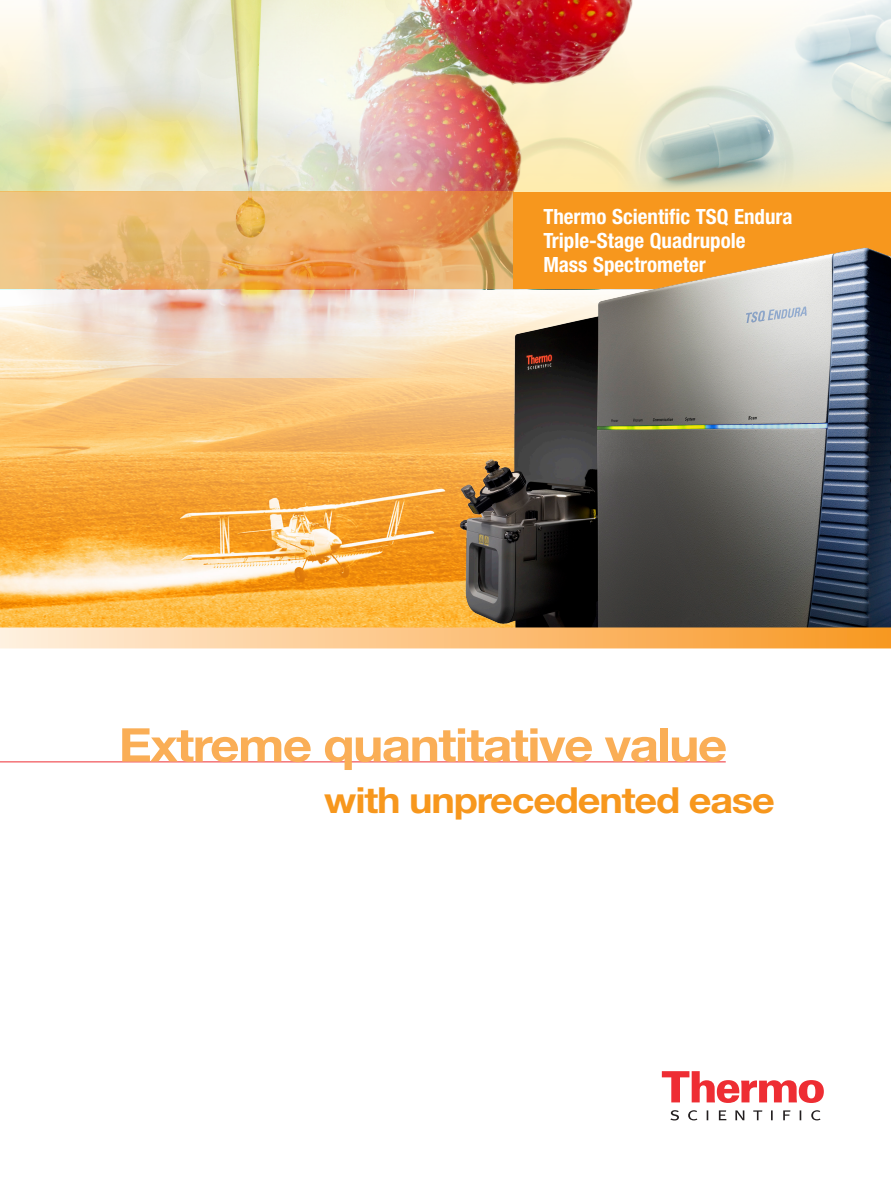
<style>
.page{position:relative;width:891px;height:1188px;background:#fff}
.page>*{position:absolute;margin:0;border:0;box-sizing:border-box;transform-origin:0 0}
.t1{font:700 46.5px "Helvetica Neue LT Std";letter-spacing:-.03em;color:#faae56;scale:1.1 1}
.t2{font:700 36px "Helvetica Neue LT Std";letter-spacing:-.03em;color:#f7971d;scale:1.1 1}
.t3{font:700 condensed 21px/24px "Helvetica Neue LT Std";color:#fff}
</style>
<div class="page">
<svg style="left:662px;top:1071px;width:162px;height:32px"></svg>
<svg style="left:670px;top:1110px;width:151px;height:10px"></svg>
<hr style="left:0;top:762px;width:726px;height:1px;background:#ee2d33">
<div style="left:514px;top:192px;width:377px;height:97px;background:#f7971d"></div>
<img style="left:0;top:378px;width:393px;height:249px">
<img style="left:0;top:0;width:466px;height:378px">
<img style="left:466px;top:0;width:425px;height:192px">
<svg style="left:373px;top:0;width:45px;height:31px"></svg>
<svg style="left:0;top:0;width:301px;height:192px"></svg>
<svg style="left:0;top:192px;width:514px;height:97px"></svg>
<img style="left:393px;top:202px;width:498px;height:425px">
<div style="left:0;top:627px;width:891px;height:21px;background:linear-gradient(to right,#ffefde,#f89722)"></div>
<p class="t3" style="left:543px;top:204px;width:251px">Thermo Scientific TSQ Endura<br>Triple-Stage Quadrupole<br>Mass Spectrometer</p>
<h1 class="t1" style="left:119px;top:716px;width:555px">Extreme quantitative value</h1>
<h2 class="t2" style="left:324px;top:777px;width:411px">with unprecedented ease</h2>
</div>
